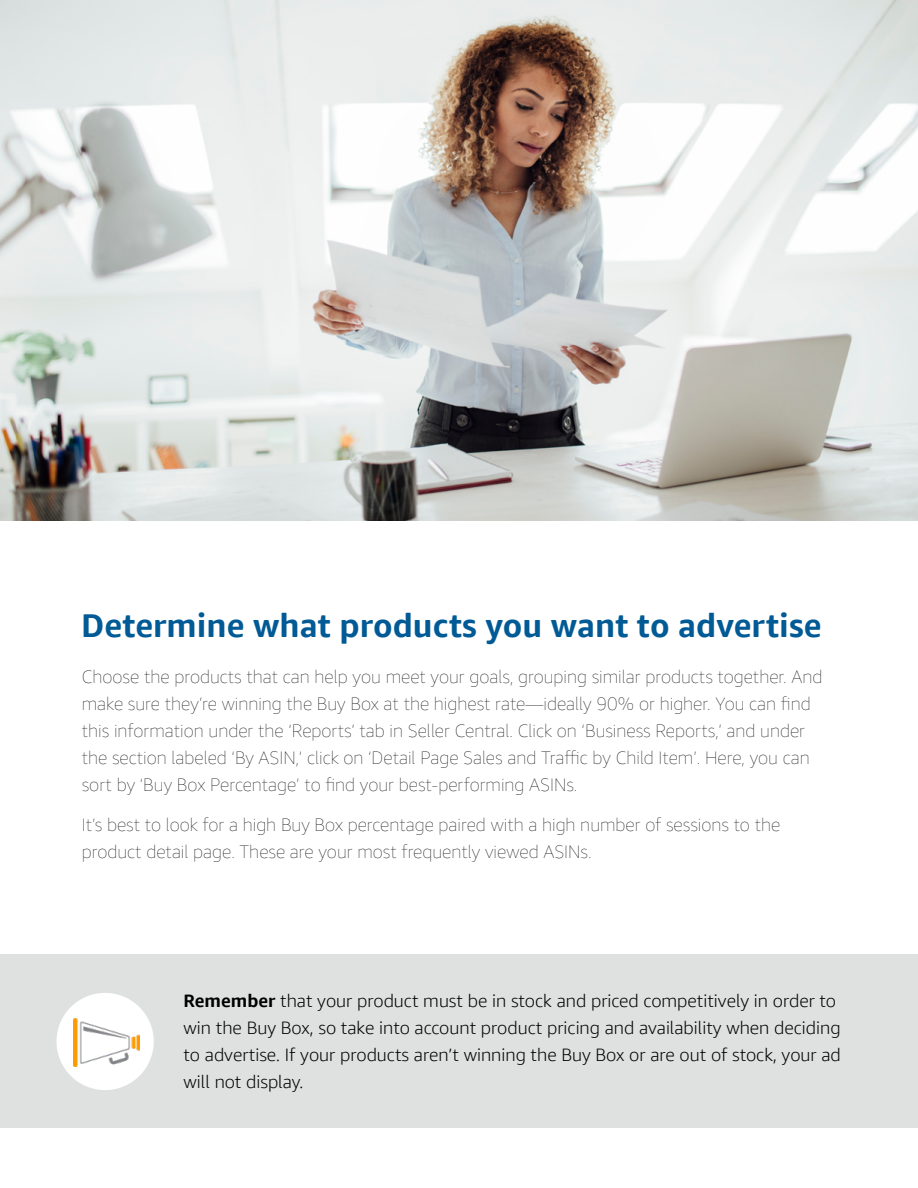
<style>
.page{position:relative;width:918px;height:1188px;background:#fff}
.page>*{position:absolute;margin:0;border:0;box-sizing:border-box;transform-origin:0 0}
.t1{font:700 33px "Amazon Ember Display";color:#005a95}
.t2{font:100 18px/27px "Amazon Ember";color:#000}
.t3{font:300 18px/27px "Amazon Ember Display";color:#000}
.s1{font-weight:700}
</style>
<div class="page">
<div style="left:0;top:955px;width:918px;height:173px;background:#dfe0e0"></div>
<div style="left:57px;top:993px;width:97px;height:97px;background:#fff;border-radius:50%"></div>
<img style="left:0;top:0;width:918px;height:521px">
<img style="left:73px;top:1018px;width:66px;height:48px">
<h1 class="t1" style="left:81px;top:605px;width:742px">Determine what products you want to advertise</h1>
<p class="t2" style="left:82px;top:663px;width:742px">Choose the products that can help you meet your goals, grouping similar products together. And make sure they’re winning the Buy Box at the highest rate—ideally 90% or higher. You can find this information under the ‘Reports’ tab in Seller Central. Click on ‘Business Reports,’ and under the section labeled ‘By ASIN,’ click on ‘Detail Page Sales and Traffic by Child Item’. Here, you can sort by ‘Buy Box Percentage’ to find your best-performing ASINs.</p>
<p class="t2" style="left:82px;top:812px;width:700px">It’s best to look for a high Buy Box percentage paired with a high number of sessions to the product detail page. These are your most frequently viewed ASINs.</p>
<p class="t3" style="left:184px;top:987px;width:659px"><span class="s1">Remember</span> that your product must be in stock and priced competitively in order to win the Buy Box, so take into account product pricing and availability when deciding to advertise. If your products aren’t winning the Buy Box or are out of stock, your ad will not display.</p>
</div>
